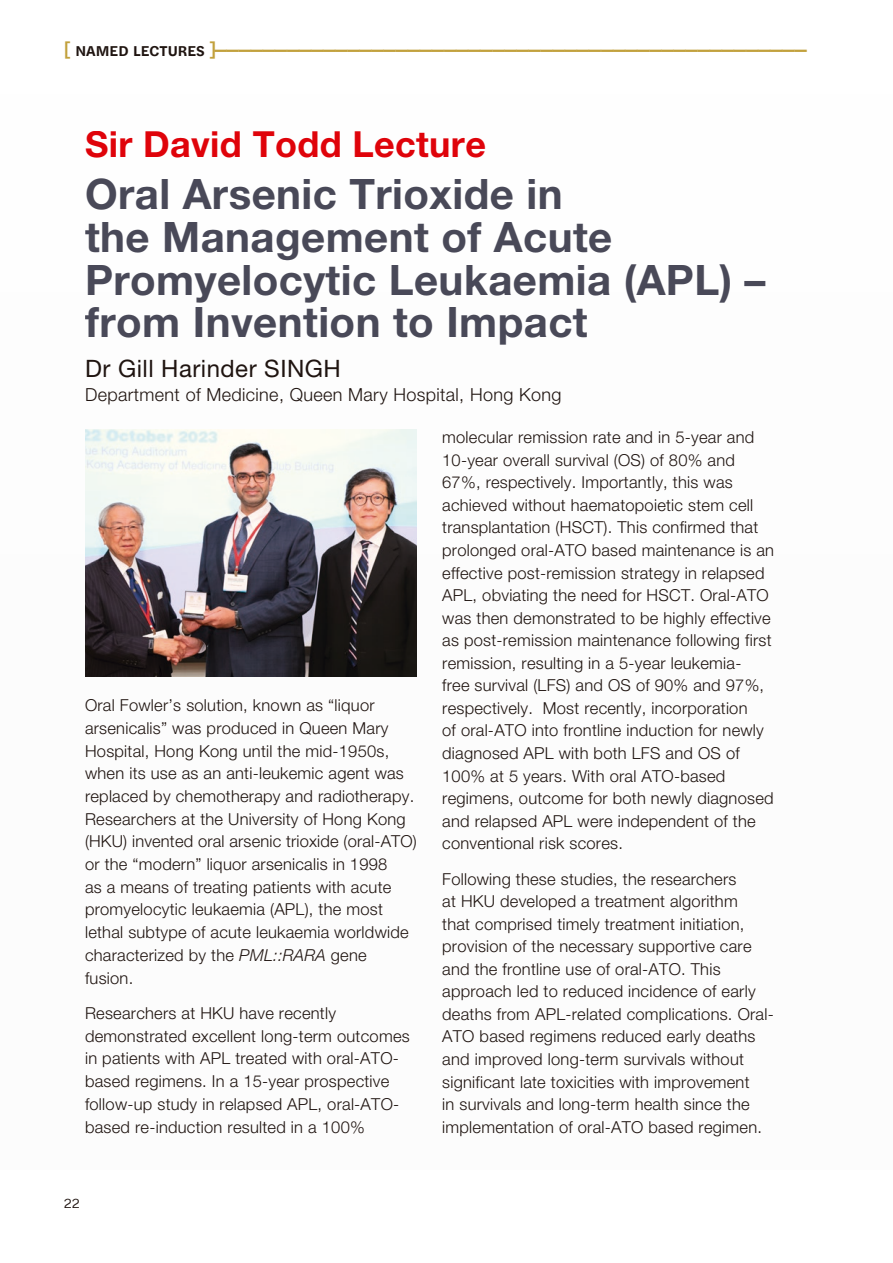
<style>
.page{position:relative;width:893px;height:1263px;background:#fff}
.page>*{position:absolute;margin:0;border:0;box-sizing:border-box;transform-origin:0 0}
.t1{font:700 42px/42.6px "Helvetica Neue LT Std";letter-spacing:.01em;color:#4a4a59}
.t2{font:700 36px "Helvetica Neue LT Std";letter-spacing:.01em;color:#e0040b}
.t3{font:24px "Helvetica Neue LT Std";letter-spacing:.02em;color:#1f1410}
.t4{font:600 18px "Halyard Text";color:#c2a13d}
.t5{font:300 18px "Helvetica Neue LT Std";letter-spacing:.02em;color:#1f1410}
.t6{font:300 16.5px/22.5px "Helvetica Neue LT Std";letter-spacing:.015em;color:#1f1410}
.t7{font:13.5px "Halyard Text";color:#1f1410}
.s1{font-size:15px;color:#1f1410}
.s2{font-style:italic}
</style>
<div class="page">
<img style="left:85px;top:429px;width:332px;height:247px">
<p class="t4" style="left:64px;top:38px;width:746px">[ <span class="s1">N A M E D L E C T U R E S</span> ]—————————————————————————————————————————————————</p>
<h2 class="t2" style="left:85px;top:122px;width:402px">Sir David Todd Lecture</h2>
<h1 class="t1" style="left:85px;top:172px;width:682px">Oral Arsenic Trioxide in<br>the Management of Acute<br>Promyelocytic Leukaemia (APL) – from Invention to Impact</h1>
<h3 class="t3" style="left:85px;top:354px;width:257px">Dr Gill Harinder SINGH</h3>
<p class="t5" style="left:85px;top:383px;width:478px">Department of Medicine, Queen Mary Hospital, Hong Kong</p>
<p class="t6" style="left:85px;top:693px;width:333px">Oral Fowler’s solution, known as “liquor arsenicalis” was produced in Queen Mary Hospital, Hong Kong until the mid-1950s, when its use as an anti-leukemic agent was replaced by chemotherapy and radiotherapy.<br>Researchers at the University of Hong Kong (HKU) invented oral arsenic trioxide (oral-ATO) or the “modern” liquor arsenicalis in 1998<br>as a means of treating patients with acute promyelocytic leukaemia (APL), the most lethal subtype of acute leukaemia worldwide characterized by the <span class="s2">PML::RARA</span> gene fusion.</p>
<p class="t6" style="left:85px;top:1001px;width:326px">Researchers at HKU have recently demonstrated excellent long-term outcomes in patients with APL treated with oral-ATO&shy;based regimens. In a 15-year prospective follow-up study in relapsed APL, oral-ATO&shy;based re-induction resulted in a 100%</p>
<p class="t7" style="left:64px;top:1193px;width:18px">22</p>
<p class="t6" style="left:442px;top:426px;width:333px">molecular remission rate and in 5-year and 10-year overall survival (OS) of 80% and 67%, respectively. Importantly, this was achieved without haematopoietic stem cell transplantation (HSCT). This confirmed that prolonged oral-ATO based maintenance is an effective post-remission strategy in relapsed APL, obviating the need for HSCT. Oral-ATO was then demonstrated to be highly effective as post-remission maintenance following first remission, resulting in a 5-year leukemia-<br>free survival (LFS) and OS of 90% and 97%, respectively. Most recently, incorporation<br>of oral-ATO into frontline induction for newly diagnosed APL with both LFS and OS of 100% at 5 years. With oral ATO-based regimens, outcome for both newly diagnosed and relapsed APL were independent of the conventional risk scores.</p>
<p class="t6" style="left:442px;top:867px;width:333px">Following these studies, the researchers<br>at HKU developed a treatment algorithm<br>that comprised timely treatment initiation, provision of the necessary supportive care and the frontline use of oral-ATO. This approach led to reduced incidence of early deaths from APL-related complications. Oral-ATO based regimens reduced early deaths and improved long-term survivals without significant late toxicities with improvement<br>in survivals and long-term health since the implementation of oral-ATO based regimen.</p>
</div>
